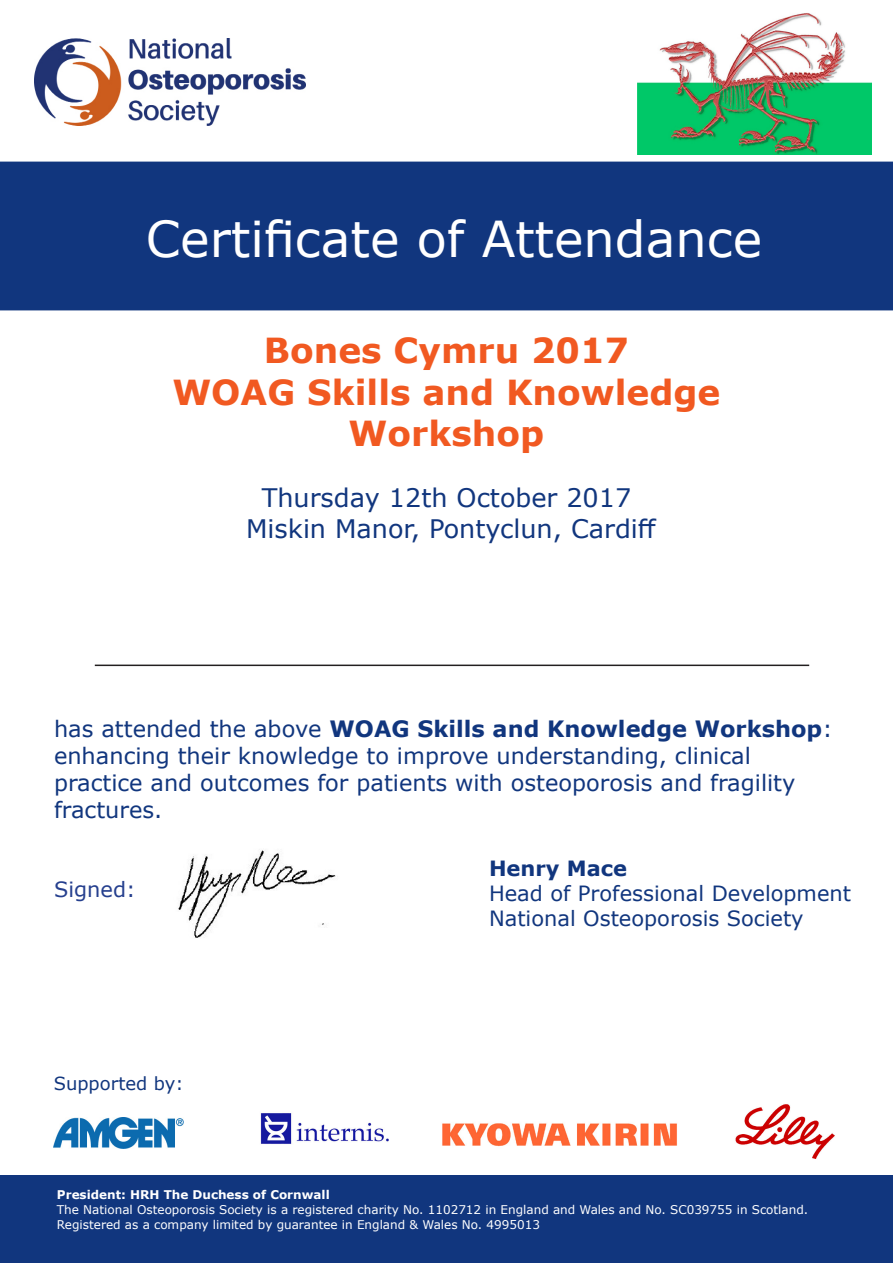
<style>
.page{position:relative;width:893px;height:1263px;background:#fff}
.page>*{position:absolute;margin:0;border:0;box-sizing:border-box;transform-origin:0 0}
.t1{font:49.5px "Verdana";color:#fff}
.t2{font:700 34.5px/41.4px "Verdana";color:#f15921;text-align:center}
.t3{font:25.5px "Verdana";color:#11367e}
.t4{font:22.5px/27px "Verdana";color:#11367e}
.t5{font:21px "Verdana";color:#11367e}
.t6{font:700 21px "Verdana";color:#11367e}
.t7{font:21px "Verdana";color:#253f8e}
.t8{font:18px "Verdana";color:#11367e}
.t9{font:12px "Verdana";color:#fff}
.t10{font:700 12px "Verdana";color:#fff}
.s1{font-weight:700}
</style>
<div class="page">
<div style="left:0;top:1176px;width:893px;height:87px;background:#11367e"></div>
<img style="left:35px;top:39px;width:271px;height:86px">
<div style="left:0;top:162px;width:893px;height:148px;background:#11367e"></div>
<hr style="left:95px;top:664px;width:714px;height:2px;background:#231f20">
<img style="left:178px;top:850px;width:158px;height:88px">
<img style="left:260px;top:1113px;width:129px;height:31px">
<img style="left:53px;top:1117px;width:130px;height:31px">
<img style="left:442px;top:1123px;width:235px;height:24px">
<img style="left:735px;top:1104px;width:100px;height:55px">
<img style="left:637px;top:13px;width:235px;height:142px">
<p class="t1" style="left:146px;top:205px;width:618px">Certificate of Attendance</p>
<p class="t2" style="left:264px;top:329px;width:367px">Bones Cymru 2017</p>
<p class="t2" style="left:172px;top:371px;width:550px">WOAG Skills and Knowledge<br>Workshop</p>
<p class="t3" style="left:262px;top:480px;width:371px">Thursday 12th October 2017</p>
<p class="t3" style="left:246px;top:511px;width:412px">Miskin Manor, Pontyclun, Cardiff</p>
<p class="t4" style="left:54px;top:715px;width:780px">has attended the above <span class="s1">WOAG Skills and Knowledge Workshop</span>: enhancing their knowledge to improve understanding, clinical practice and outcomes for patients with osteoporosis and fragility fractures.</p>
<p class="t7" style="left:54px;top:875px;width:83px">Signed:</p>
<p class="t8" style="left:54px;top:1071px;width:132px">Supported by:</p>
<p class="t6" style="left:489px;top:853px;width:139px">Henry Mace</p>
<p class="t5" style="left:489px;top:879px;width:364px">Head of Professional Development</p>
<p class="t5" style="left:489px;top:904px;width:316px">National Osteoporosis Society</p>
<p class="t10" style="left:57px;top:1186px;width:274px">President: HRH The Duchess of Cornwall</p>
<p class="t9" style="left:57px;top:1202px;width:753px">The National Osteoporosis Society is a registered charity No. 1102712 in England and Wales and No. SC039755 in Scotland.</p>
<p class="t9" style="left:57px;top:1217px;width:485px">Registered as a company limited by guarantee in England &amp; Wales No. 4995013</p>
</div>
